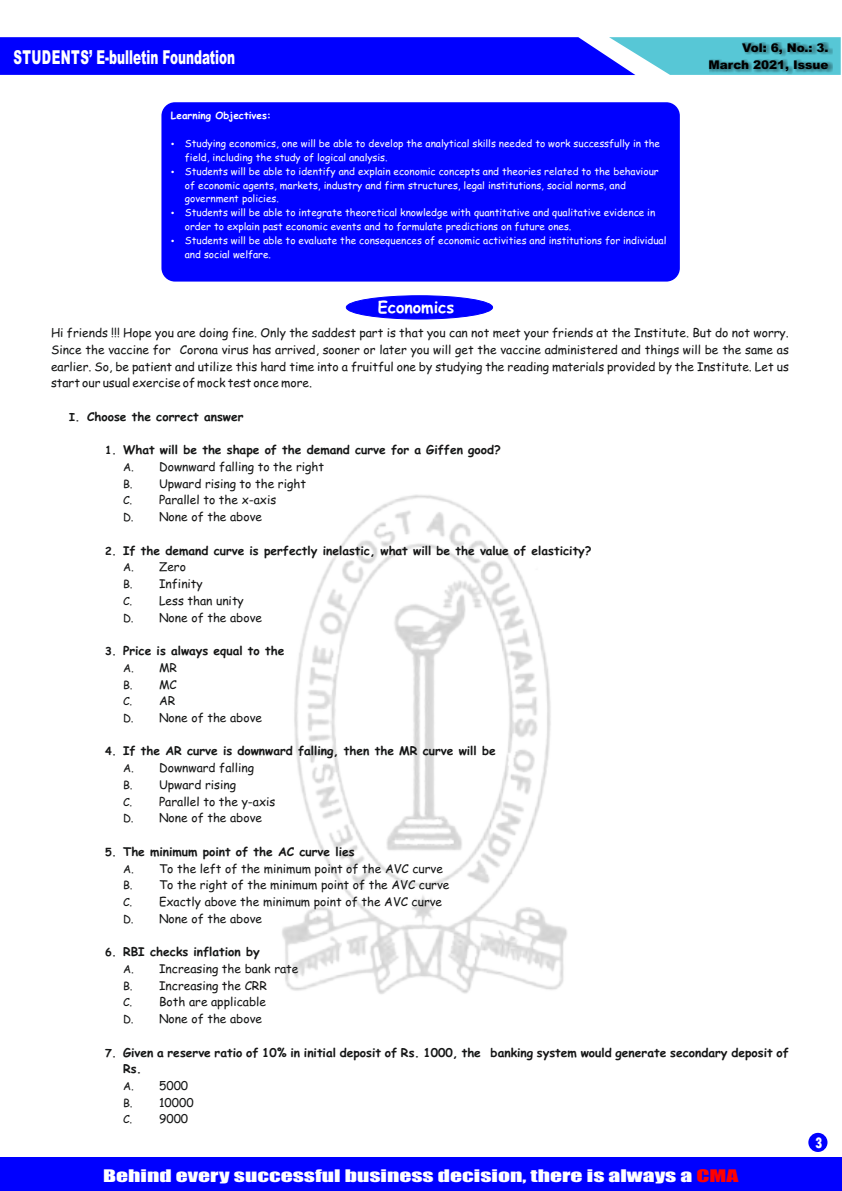
<style>
.page{position:relative;width:842px;height:1191px;background:#fff}
.page>*{position:absolute;margin:0;border:0;box-sizing:border-box;transform-origin:0 0}
.t1{font:900 19.2px "Arial";color:#fff;scale:.63 1}
.t2{font:16px "Impact";color:#fff;scale:1.48 1}
.t3{font:700 16px "Comic Sans MS";color:#fff}
.t4{font:800 condensed 16px "Tw Cen";color:#fff}
.t5{font:12px/16.7px "Comic Sans MS";color:#151616}
.t6{font:700 12px/16.7px "Comic Sans MS";color:#151616}
.t7{font:900 12px/16.9px "Arial";color:#000;text-align:right}
.t8{font:11px/16.7px "Comic Sans MS";color:#151616;text-align:justify}
.t9{font:10px/13.9px "Comic Sans MS";color:#fff}
.t10{font:700 10px "Comic Sans MS";color:#fff}
.s1{font-size:11px}
.s2{font-weight:700;font-size:11px}
.s3{font-weight:700}
.s4{font-weight:400;font-size:11px}
.s5{font-weight:400}
.s6{font-size:12px}
.s7{color:#f00}
</style>
<div class="page">
<div style="left:161px;top:102px;width:519px;height:179px;background:#00f;border-radius:14px"></div>
<svg style="left:0;top:37px;width:841px;height:38px;background:#1826f9"></svg>
<div style="left:0;top:1157px;width:842px;height:33px;background:#00f"></div>
<div style="left:808px;top:1132px;width:19px;height:20px;background:#00f;border-radius:50%"></div>
<img style="left:282px;top:494px;width:285px;height:500px">
<div style="left:346px;top:295px;width:147px;height:24px;background:#00f;border:1px solid #00f;border-radius:50%"></div>
<div style="left:709px;top:42px;width:123px;height:33px;background:#151616;opacity:.49"></div>
<h1 class="t1" style="left:13px;top:50px;width:354px">STUDENTS’ E-bulletin Foundation</h1>
<p class="t10" style="left:171px;top:111px;width:102px">Learning Objectives:</p>
<p class="t9" style="left:185px;top:137px;width:477px;text-indent:-14px">• Studying economics, one will be able to develop the analytical skills needed to work successfully in the field, including the study of logical analysis.</p>
<p class="t9" style="left:185px;top:165px;width:475px;text-indent:-14px">• Students will be able to identify and explain economic concepts and theories related to the behaviour of economic agents, markets, industry and firm structures, legal institutions, social norms, and government policies.</p>
<p class="t9" style="left:185px;top:207px;width:472px;text-indent:-14px">• Students will be able to integrate theoretical knowledge with quantitative and qualitative evidence in order to explain past economic events and to formulate predictions on future ones.</p>
<p class="t9" style="left:185px;top:235px;width:483px;text-indent:-14px">• Students will be able to evaluate the consequences of economic activities and institutions for individual and social welfare.</p>
<p class="t7" style="left:708px;top:41px;width:122px">Vol: 6, No.: 3.<br>March 2021, Issue</p>
<h2 class="t3" style="left:378px;top:300px;width:78px">Economics</h2>
<p class="t5" style="left:51px;top:326px;width:739px;text-align:justify">Hi friends !!! Hope you are doing fine. Only the saddest part is that you can not meet your friends at the Institute. But do not worry.<br>Since the vaccine for Corona virus has arrived, sooner or later you will get the vaccine administered and things will be the same as earlier. So, be patient and utilize this hard time into a fruitful one by studying the reading materials provided by the Institute. Let us start our usual exercise of mock test once more.</p>
<p class="t6" style="left:69px;top:409px;width:176px"><span class="s1">I.</span> Choose the correct answer</p>
<p class="t5" style="left:123px;top:443px;width:379px;text-indent:-18px"><span class="s2">1.</span> <span class="s3">What will be the shape of the demand curve for a Giffen good?<br></span><span class="s1">A.</span> Downward falling to the right<br><span class="s1">B.</span> Upward rising to the right<br><span class="s1">C.</span> Parallel to the x-axis<br><span class="s1">D.</span> None of the above</p>
<p class="t6" style="left:123px;top:543px;width:470px;text-indent:-18px"><span class="s1">2.</span> If the demand curve is perfectly inelastic, what will be the value of elasticity?<br><span class="s4">A.</span> <span class="s5">Zero<br></span><span class="s4">B.</span> <span class="s5">Infinity<br></span><span class="s4">C.</span> <span class="s5">Less than unity<br></span><span class="s4">D.</span> <span class="s5">None of the above</span></p>
<p class="t6" style="left:105px;top:643px;width:181px"><span class="s1">3.</span> Price is always equal to the</p>
<p class="t8" style="left:123px;top:660px;width:56px">A. <span class="s6">MR </span>B. <span class="s6">MC </span>C. <span class="s6">AR</span></p>
<p class="t5" style="left:123px;top:710px;width:141px"><span class="s1">D.</span> None of the above</p>
<p class="t5" style="left:123px;top:744px;width:374px;text-indent:-18px"><span class="s2">4.</span> <span class="s3">If the AR curve is downward falling, then the MR curve will be<br></span><span class="s1">A.</span> Downward falling<br><span class="s1">B.</span> Upward rising<br><span class="s1">C.</span> Parallel to the y-axis<br><span class="s1">D.</span> None of the above</p>
<p class="t5" style="left:123px;top:844px;width:328px;text-indent:-18px"><span class="s2">5.</span> <span class="s3">The minimum point of the AC curve lies<br></span><span class="s1">A.</span> To the left of the minimum point of the AVC curve <span class="s1">B.</span> To the right of the minimum point of the AVC curve <span class="s1">C.</span> Exactly above the minimum point of the AVC curve <span class="s1">D.</span> None of the above</p>
<p class="t5" style="left:123px;top:944px;width:177px;text-indent:-18px"><span class="s2">6.</span> <span class="s3">RBI checks inflation by<br></span><span class="s1">A.</span> Increasing the bank rate<br><span class="s1">B.</span> Increasing the CRR<br><span class="s1">C.</span> Both are applicable<br><span class="s1">D.</span> None of the above</p>
<p class="t6" style="left:123px;top:1045px;width:667px;text-indent:-18px"><span class="s1">7.</span> Given a reserve ratio of 10% in initial deposit of Rs. 1000, the banking system would generate secondary deposit of<br>Rs.<br><span class="s4">A.</span> <span class="s5">5000<br></span><span class="s4">B.</span> <span class="s5">10000<br></span><span class="s4">C.</span> <span class="s5">9000</span></p>
<h2 class="t2" style="left:103px;top:1169px;width:431px">Behind every successful business decision, there is always a <span class="s7">CMA</span></h2>
<h2 class="t4" style="left:815px;top:1136px;width:9px">3</h2>
</div>
